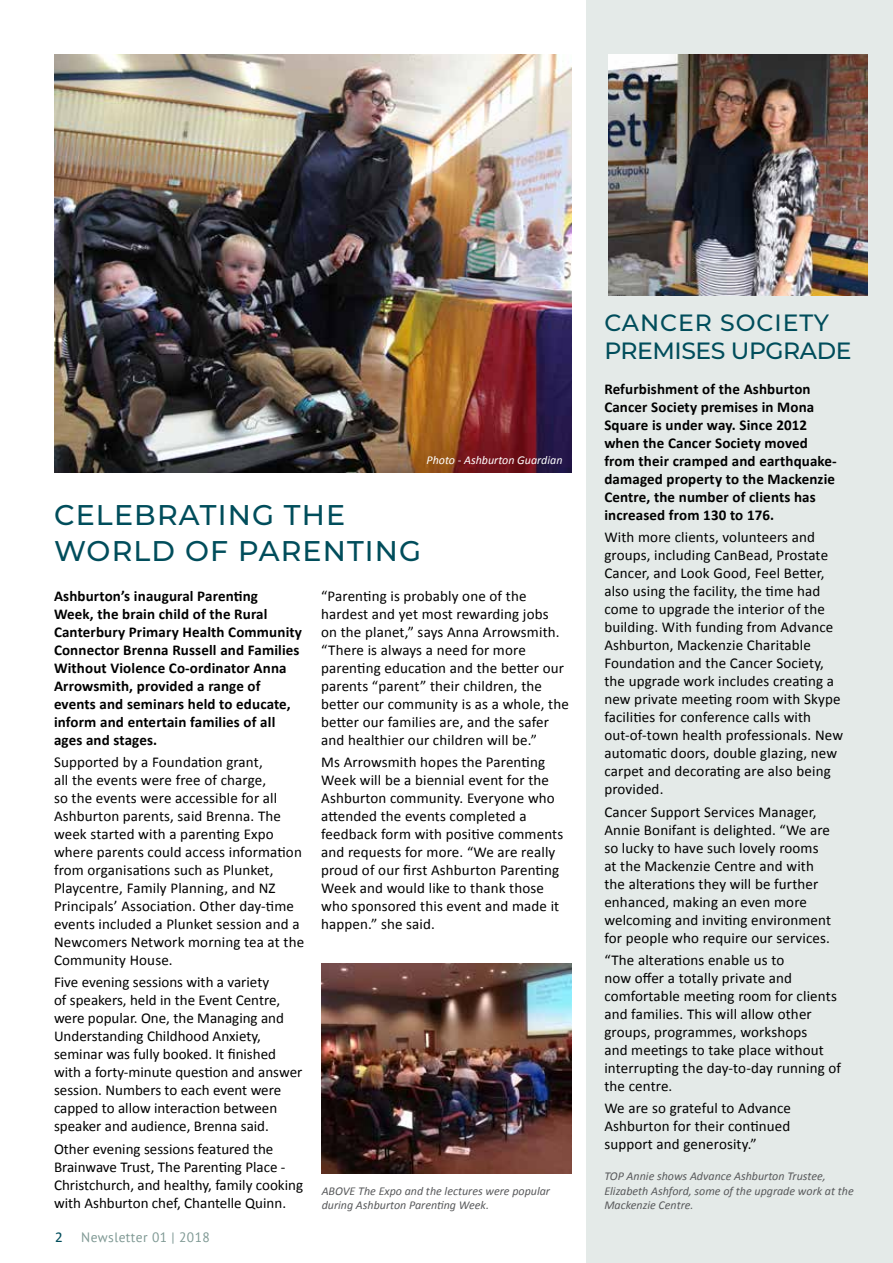
<style>
.page{position:relative;width:893px;height:1263px;background:#fff}
.page>*{position:absolute;margin:0;border:0;box-sizing:border-box;transform-origin:0 0}
.t1{font:500 28.5px/36px "Montserrat";letter-spacing:.04em;color:#004d5b}
.t2{font:500 23.55px/28.2px "Montserrat";letter-spacing:-.02em;color:#004d5b}
.t3{font:15px/18px "Calibri";letter-spacing:.01em;color:#000}
.t4{font:700 15px/18px "Calibri";letter-spacing:.01em;color:#000}
.t5{font:13.5px "PT Sans";letter-spacing:.03em;color:#7e9893}
.t6{font:italic 12px/14.4px "Calibri";color:#58595b}
.t7{font:italic 12px "Calibri";color:#fff}
.s1{font-family:"Calibri";font-size:15px;color:#004d5b}
</style>
<div class="page">
<div style="left:587px;top:0;width:306px;height:1263px;background:#e4eae8"></div>
<img style="left:54px;top:54px;width:517px;height:418px">
<img style="left:322px;top:963px;width:249px;height:211px">
<img style="left:608px;top:54px;width:259px;height:242px">
<p class="t7" style="left:426px;top:452px;width:138px">Photo - Ashburton Guardian</p>
<h1 class="t1" style="left:54px;top:496px;width:369px">CELEBRATING THE<br>WORLD OF PARENTING</h1>
<p class="t4" style="left:54px;top:587px;width:250px">Ashburton’s inaugural Parenting<br>Week, the brain child of the Rural Canterbury Primary Health Community Connector Brenna Russell and Families Without Violence Co-ordinator Anna Arrowsmith, provided a range of events and seminars held to educate, inform and entertain families of all ages and stages.</p>
<p class="t3" style="left:54px;top:753px;width:252px">Supported by a Foundation grant,<br>all the events were free of charge,<br>so the events were accessible for all Ashburton parents, said Brenna. The week started with a parenting Expo where parents could access information from organisations such as Plunket, Playcentre, Family Planning, and NZ Principals’ Association. Other day-time events included a Plunket session and a Newcomers Network morning tea at the Community House.</p>
<p class="t3" style="left:54px;top:973px;width:250px">Five evening sessions with a variety<br>of speakers, held in the Event Centre, were popular. One, the Managing and Understanding Childhood Anxiety, seminar was fully booked. It finished with a forty-minute question and answer session. Numbers to each event were capped to allow interaction between speaker and audience, Brenna said.</p>
<p class="t3" style="left:54px;top:1140px;width:251px">Other evening sessions featured the Brainwave Trust, The Parenting Place - Christchurch, and healthy, family cooking with Ashburton chef, Chantelle Quinn.</p>
<p class="t5" style="left:55px;top:1228px;width:156px"><span class="s1">2</span> Newsletter 01 | 2018</p>
<p class="t3" style="left:321px;top:587px;width:249px">“Parenting is probably one of the hardest and yet most rewarding jobs<br>on the planet,” says Anna Arrowsmith. “There is always a need for more parenting education and the better our parents “parent” their children, the better our community is as a whole, the better our families are, and the safer and healthier our children will be.”</p>
<p class="t3" style="left:321px;top:753px;width:244px">Ms Arrowsmith hopes the Parenting Week will be a biennial event for the Ashburton community. Everyone who attended the events completed a feedback form with positive comments and requests for more. “We are really proud of our first Ashburton Parenting Week and would like to thank those who sponsored this event and made it happen.” she said.</p>
<p class="t6" style="left:322px;top:1183px;width:230px">ABOVE The Expo and the lectures were popular during Ashburton Parenting Week.</p>
<h2 class="t2" style="left:604px;top:308px;width:249px">CANCER SOCIETY<br>PREMISES UPGRADE</h2>
<p class="t4" style="left:604px;top:380px;width:234px">Refurbishment of the Ashburton<br>Cancer Society premises in Mona<br>Square is under way. Since 2012 when the Cancer Society moved from their cramped and earthquake&shy;damaged property to the Mackenzie<br>Centre, the number of clients has increased from 130 to 176.</p>
<p class="t3" style="left:604px;top:528px;width:240px">With more clients, volunteers and groups, including CanBead, Prostate Cancer, and Look Good, Feel Better, also using the facility, the time had come to upgrade the interior of the building. With funding from Advance Ashburton, Mackenzie Charitable Foundation and the Cancer Society, the upgrade work includes creating a new private meeting room with Skype facilities for conference calls with out-of-town health professionals. New automatic doors, double glazing, new carpet and decorating are also being provided.</p>
<p class="t3" style="left:604px;top:802px;width:228px">Cancer Support Services Manager, Annie Bonifant is delighted. “We are so lucky to have such lovely rooms at the Mackenzie Centre and with the alterations they will be further enhanced, making an even more welcoming and inviting environment for people who require our services.</p>
<p class="t3" style="left:604px;top:951px;width:238px">“The alterations enable us to<br>now offer a totally private and comfortable meeting room for clients and families. This will allow other groups, programmes, workshops<br>and meetings to take place without interrupting the day-to-day running of the centre.</p>
<p class="t3" style="left:604px;top:1099px;width:188px;text-align:justify">We are so grateful to Advance Ashburton for their continued support and generosity.”</p>
<p class="t6" style="left:604px;top:1168px;width:251px">TOP Annie shows Advance Ashburton Trustee,<br>Elizabeth Ashford, some of the upgrade work at the<br>Mackenzie Centre.</p>
</div>
